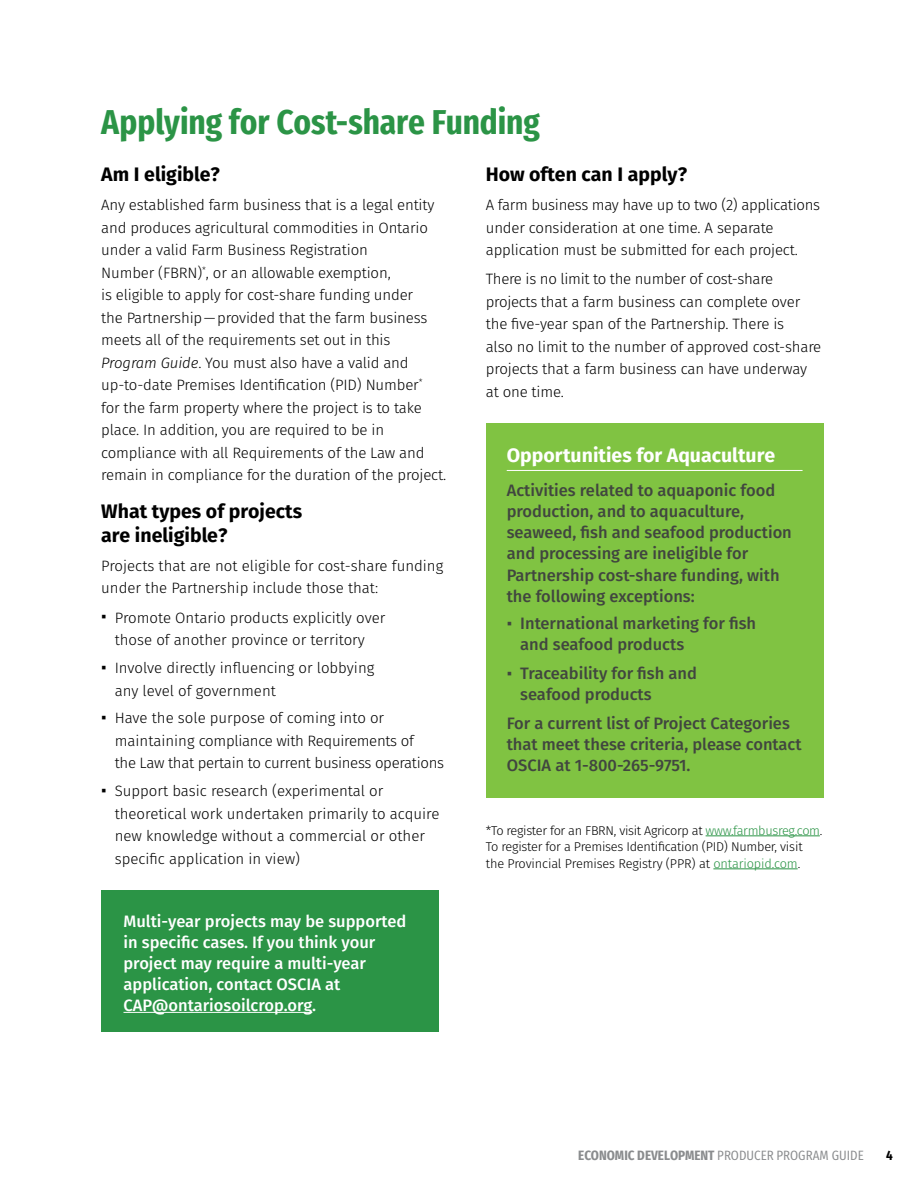
<style>
.page{position:relative;width:918px;height:1188px;background:#fff}
.page>*{position:absolute;margin:0;border:0;box-sizing:border-box;transform-origin:0 0}
.Green_Headlines{font:700 34.5px "Fira Sans Condensed";letter-spacing:-.005em;color:#2b9446}
.Gray_Headlines{font:700 19.5px/24px "Fira Sans";color:#000}
.White_Callout_Headli{font:700 19.5px "Fira Sans";color:#fff}
.Gray_Callout_Body{font:500 16.5px/21px "Fira Sans";color:#41463f}
.Gray_Callout_Body-2{font:500 16.5px/21px "Fira Sans";color:#fff}
.Body{font:300 15px/22.5px "Fira Sans";letter-spacing:-.01em;color:#000}
.t1{font:13.5px "Fira Sans Condensed";color:#8a8c8e}
.t2{font:700 13.5px "Fira Sans Condensed";color:#000}
.t3{font:300 12.75px/16.5px "Fira Sans";letter-spacing:-.02em;color:#000}
.s1{font-style:italic}
.s2{color:#2b9446}
.s3{font-weight:700}
</style>
<div class="page">
<hr style="left:706px;top:836px;width:114px;height:1px;background:#2b9446">
<hr style="left:713px;top:869px;width:85px;height:1px;background:#2b9446">
<div style="left:486px;top:424px;width:338px;height:374px;background:#80c342"></div>
<hr style="left:507px;top:470px;width:296px;height:1px;background:#fff">
<div style="left:101px;top:891px;width:338px;height:141px;background:#2b9446"></div>
<hr style="left:123px;top:1012px;width:189px;height:1px;background:#fff">
<h1 class="Green_Headlines" style="left:101px;top:90px;width:440px">Applying for Cost-share Funding</h1>
<h1 class="Gray_Headlines" style="left:101px;top:162px;width:120px">Am I eligible?</h1>
<p class="Body" style="left:101px;top:194px;width:347px">Any established farm business that is a legal entity and produces agricultural commodities in Ontario under a valid Farm Business Registration<br>Number (FBRN)<sup>*</sup>, or an allowable exemption,<br>is eligible to apply for cost-share funding under<br>the Partnership—provided that the farm business meets all of the requirements set out in this <span class="s1">Program Guide</span>. You must also have a valid and up-to-date Premises Identification (PID) Number<sup>*<br></sup>for the farm property where the project is to take place. In addition, you are required to be in compliance with all Requirements of the Law and remain in compliance for the duration of the project.</p>
<h1 class="Gray_Headlines" style="left:101px;top:499px;width:202px">What types of projects are ineligible?</h1>
<p class="Body" style="left:101px;top:554px;width:344px">Projects that are not eligible for cost-share funding under the Partnership include those that:</p>
<p class="Body" style="left:115px;top:606px;width:272px">Promote Ontario products explicitly over those of another province or territory</p>
<p class="Body" style="left:115px;top:657px;width:261px">Involve directly influencing or lobbying any level of government</p>
<p class="Body" style="left:115px;top:707px;width:331px">Have the sole purpose of coming into or maintaining compliance with Requirements of<br>the Law that pertain to current business operations</p>
<p class="Body" style="left:115px;top:780px;width:326px">Support basic research (experimental or theoretical work undertaken primarily to acquire new knowledge without a commercial or other specific application in view)</p>
<p class="Gray_Callout_Body-2" style="left:123px;top:910px;width:284px">Multi-year projects may be supported in specific cases. If you think your project may require a multi-year application, contact OSCIA at CAP@ontariosoilcrop.org.</p>
<h1 class="Gray_Headlines" style="left:486px;top:162px;width:203px">How often can I apply?</h1>
<p class="Body" style="left:486px;top:194px;width:336px">A farm business may have up to two (2) applications under consideration at one time. A separate application must be submitted for each project.</p>
<p class="Body" style="left:486px;top:268px;width:337px">There is no limit to the number of cost-share projects that a farm business can complete over the five-year span of the Partnership. There is<br>also no limit to the number of approved cost-share projects that a farm business can have underway at one time.</p>
<h2 class="White_Callout_Headli" style="left:507px;top:442px;width:270px">Opportunities for Aquaculture</h2>
<p class="Gray_Callout_Body" style="left:507px;top:479px;width:287px">Activities related to aquaponic food production, and to aquaculture, seaweed, fish and seafood production and processing are ineligible for Partnership cost-share funding, with the following exceptions:</p>
<p class="Gray_Callout_Body" style="left:520px;top:612px;width:237px">International marketing for fish and seafood products</p>
<p class="Gray_Callout_Body" style="left:520px;top:662px;width:178px">Traceability for fish and seafood products</p>
<p class="Gray_Callout_Body" style="left:507px;top:712px;width:296px">For a current list of Project Categories that meet these criteria, please contact<br>OSCIA at 1-800-265-9751.</p>
<p class="t3" style="left:486px;top:822px;width:338px">*To register for an FBRN, visit Agricorp at <span class="s2">www.farmbusreg.com</span>.<br>To register for a Premises Identification (PID) Number, visit the Provincial Premises Registry (PPR) at <span class="s2">ontariopid.com</span>.</p>
<p class="t1" style="left:578px;top:1143px;width:287px"><span class="s3">ECONOMIC DEVELOPMENT</span> PRODUCER PROGRAM GUIDE</p>
<p class="t2" style="left:886px;top:1143px;width:8px">4</p>
</div>
